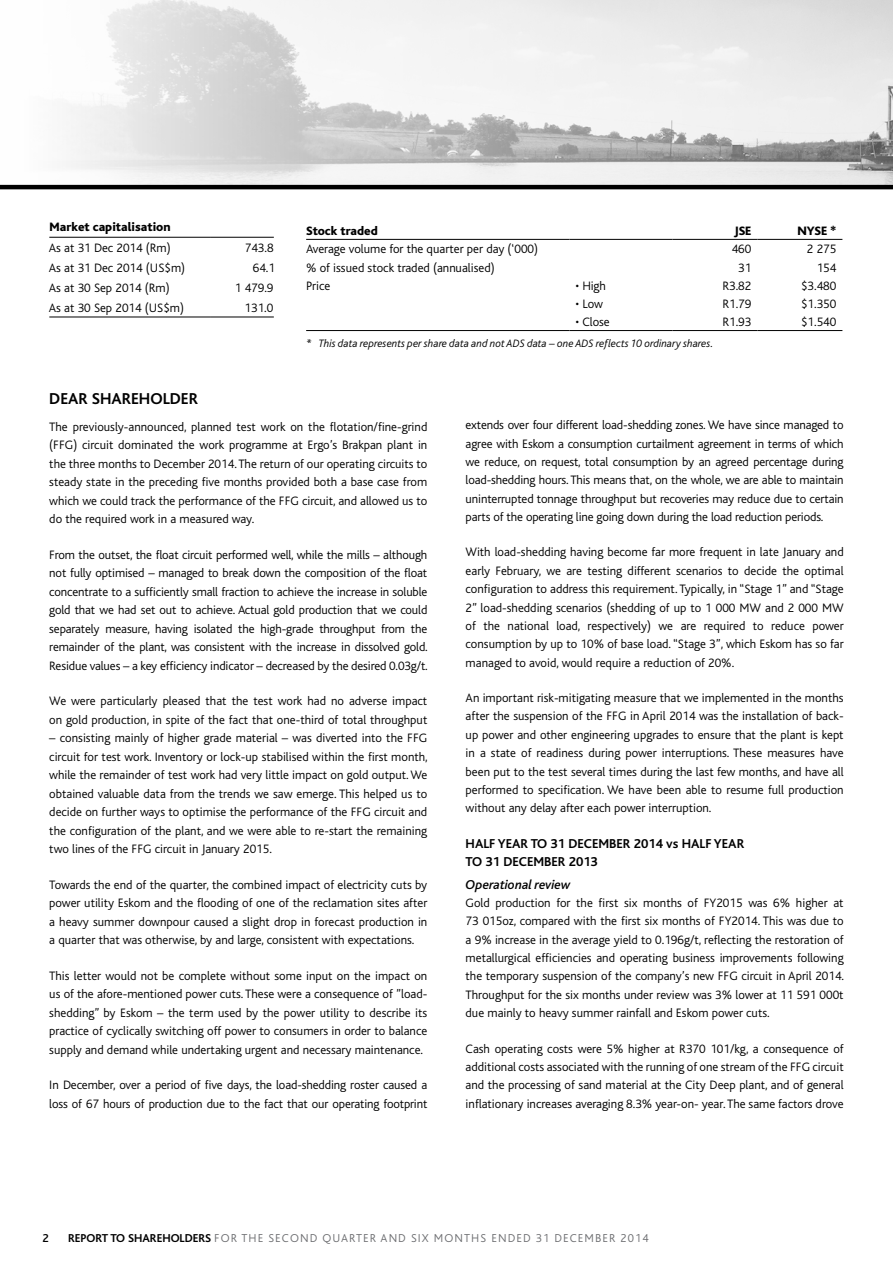
<style>
.page{position:relative;width:893px;height:1263px;background:#fff}
.page>*{position:absolute;margin:0;border:0;box-sizing:border-box;transform-origin:0 0}
.t1{font:700 16.5px "Bliss";color:#000}
.t2{font:700 13.5px/18.3px "Bliss";color:#000}
.t3{font:italic 500 13.5px "Bliss";color:#000}
.t4{font:300 12.75px/18.5px "Bliss";color:#000;text-align:justify}
.t5{font:800 12.75px "Bliss";color:#000}
.t6{font:300 12px "Bliss";letter-spacing:.09em;color:#6d6e71}
.t7{font:500 12px "Bliss";color:#000}
.t8{font:italic 300 11.25px "Bliss";color:#000}
.s1{font-weight:700;color:#000}
</style>
<div class="page">
<img style="left:0;top:0;width:893px;height:185px">
<hr style="left:0;top:185px;width:893px;height:4px;background:#000">
<hr style="left:49px;top:237px;width:161px;height:1px;background:#000">
<hr style="left:210px;top:237px;width:64px;height:1px;background:#000">
<hr style="left:49px;top:317px;width:161px;height:1px;background:#000">
<hr style="left:210px;top:317px;width:64px;height:1px;background:#000">
<hr style="left:306px;top:239px;width:263px;height:1px;background:#000">
<hr style="left:569px;top:239px;width:103px;height:1px;background:#000">
<hr style="left:672px;top:239px;width:85px;height:1px;background:#000">
<hr style="left:757px;top:239px;width:85px;height:1px;background:#000">
<hr style="left:306px;top:330px;width:263px;height:1px;background:#000">
<hr style="left:569px;top:330px;width:103px;height:1px;background:#000">
<hr style="left:672px;top:330px;width:85px;height:1px;background:#000">
<hr style="left:757px;top:330px;width:85px;height:1px;background:#000">
<p class="t5" style="left:50px;top:220px;width:123px">Market capitalisation</p>
<p class="t4" style="left:49px;top:239px;width:123px">As at 31 Dec 2014 (Rm)</p>
<p class="t4" style="left:245px;top:239px;width:30px">743.8</p>
<p class="t4" style="left:49px;top:259px;width:138px">As at 31 Dec 2014 (US$m)</p>
<p class="t4" style="left:253px;top:259px;width:24px">64.1</p>
<p class="t4" style="left:49px;top:279px;width:122px">As at 30 Sep 2014 (Rm)</p>
<p class="t4" style="left:235px;top:279px;width:40px">1 479.9</p>
<p class="t4" style="left:49px;top:299px;width:137px">As at 30 Sep 2014 (US$m)</p>
<p class="t4" style="left:245px;top:299px;width:30px">131.0</p>
<p class="t5" style="left:306px;top:224px;width:73px">Stock traded</p>
<p class="t5" style="left:734px;top:224px;width:19px">JSE</p>
<p class="t5" style="left:797px;top:224px;width:40px">NYSE *</p>
<p class="t4" style="left:306px;top:240px;width:233px">Average volume for the quarter per day (‘000)</p>
<p class="t4" style="left:732px;top:240px;width:21px">460</p>
<p class="t4" style="left:807px;top:240px;width:31px">2 275</p>
<p class="t4" style="left:306px;top:258px;width:190px">% of issued stock traded (annualised)</p>
<p class="t4" style="left:738px;top:258px;width:15px">31</p>
<p class="t4" style="left:817px;top:258px;width:21px">154</p>
<p class="t4" style="left:306px;top:277px;width:26px">Price</p>
<p class="t4" style="left:575px;top:277px;width:32px">• High</p>
<p class="t4" style="left:722px;top:277px;width:30px">R3.82</p>
<p class="t4" style="left:801px;top:277px;width:37px">$3.480</p>
<p class="t4" style="left:575px;top:295px;width:29px">• Low</p>
<p class="t4" style="left:722px;top:295px;width:30px">R1.79</p>
<p class="t4" style="left:801px;top:295px;width:37px">$1.350</p>
<p class="t4" style="left:575px;top:313px;width:36px">• Close</p>
<p class="t4" style="left:722px;top:313px;width:30px">R1.93</p>
<p class="t4" style="left:801px;top:313px;width:37px">$1.540</p>
<p class="t8" style="left:306px;top:337px;width:409px">* This data represents per share data and not ADS data – one ADS reflects 10 ordinary shares.</p>
<p class="t1" style="left:49px;top:390px;width:150px">DEAR SHAREHOLDER</p>
<p class="t4" style="left:49px;top:418px;width:380px">The previously-announced, planned test work on the flotation/fine-grind (FFG) circuit dominated the work programme at Ergo’s Brakpan plant in the three months to December 2014. The return of our operating circuits to steady state in the preceding five months provided both a base case from which we could track the performance of the FFG circuit, and allowed us to do the required work in a measured way.</p>
<p class="t4" style="left:49px;top:546px;width:380px">From the outset, the float circuit performed well, while the mills – although not fully optimised – managed to break down the composition of the float concentrate to a sufficiently small fraction to achieve the increase in soluble gold that we had set out to achieve. Actual gold production that we could separately measure, having isolated the high-grade throughput from the remainder of the plant, was consistent with the increase in dissolved gold.<br>Residue values – a key efficiency indicator – decreased by the desired 0.03g/t.</p>
<p class="t4" style="left:49px;top:692px;width:379px">We were particularly pleased that the test work had no adverse impact on gold production, in spite of the fact that one-third of total throughput</p>
<p class="t4" style="left:49px;top:729px;width:380px">– consisting mainly of higher grade material – was diverted into the FFG circuit for test work. Inventory or lock-up stabilised within the first month, while the remainder of test work had very little impact on gold output. We obtained valuable data from the trends we saw emerge. This helped us to decide on further ways to optimise the performance of the FFG circuit and the configuration of the plant, and we were able to re-start the remaining two lines of the FFG circuit in January 2015.</p>
<p class="t4" style="left:49px;top:876px;width:380px">Towards the end of the quarter, the combined impact of electricity cuts by power utility Eskom and the flooding of one of the reclamation sites after a heavy summer downpour caused a slight drop in forecast production in a quarter that was otherwise, by and large, consistent with expectations.</p>
<p class="t4" style="left:49px;top:967px;width:380px">This letter would not be complete without some input on the impact on us of the afore-mentioned power cuts. These were a consequence of ”load&shy;shedding” by Eskom – the term used by the power utility to describe its practice of cyclically switching off power to consumers in order to balance supply and demand while undertaking urgent and necessary maintenance.</p>
<p class="t4" style="left:49px;top:1076px;width:380px">In December, over a period of five days, the load-shedding roster caused a loss of 67 hours of production due to the fact that our operating footprint</p>
<p class="t4" style="left:466px;top:416px;width:380px">extends over four different load-shedding zones. We have since managed to agree with Eskom a consumption curtailment agreement in terms of which we reduce, on request, total consumption by an agreed percentage during load-shedding hours. This means that, on the whole, we are able to maintain uninterrupted tonnage throughput but recoveries may reduce due to certain parts of the operating line going down during the load reduction periods.</p>
<p class="t4" style="left:466px;top:543px;width:380px">With load-shedding having become far more frequent in late January and early February, we are testing different scenarios to decide the optimal configuration to address this requirement. Typically, in “Stage 1” and “Stage 2” load-shedding scenarios (shedding of up to 1 000 MW and 2 000 MW of the national load, respectively) we are required to reduce power consumption by up to 10% of base load. “Stage 3”, which Eskom has so far managed to avoid, would require a reduction of 20%.</p>
<p class="t4" style="left:466px;top:689px;width:380px">An important risk-mitigating measure that we implemented in the months after the suspension of the FFG in April 2014 was the installation of back&shy;up power and other engineering upgrades to ensure that the plant is kept in a state of readiness during power interruptions. These measures have been put to the test several times during the last few months, and have all performed to specification. We have been able to resume full production without any delay after each power interruption.</p>
<p class="t2" style="left:466px;top:834px;width:280px">HALF YEAR TO 31 DECEMBER 2014 vs HALF YEAR<br>TO 31 DECEMBER 2013</p>
<p class="t3" style="left:466px;top:877px;width:106px">Operational review</p>
<p class="t4" style="left:466px;top:894px;width:380px">Gold production for the first six months of FY2015 was 6% higher at 73 015oz, compared with the first six months of FY2014. This was due to a 9% increase in the average yield to 0.196g/t, reflecting the restoration of metallurgical efficiencies and operating business improvements following the temporary suspension of the company’s new FFG circuit in April 2014.<br>Throughput for the six months under review was 3% lower at 11 591 000t due mainly to heavy summer rainfall and Eskom power cuts.</p>
<p class="t4" style="left:466px;top:1039px;width:380px">Cash operating costs were 5% higher at R370 101/kg, a consequence of additional costs associated with the running of one stream of the FFG circuit and the processing of sand material at the City Deep plant, and of general inflationary increases averaging 8.3% year-on- year. The same factors drove</p>
<p class="t7" style="left:43px;top:1232px;width:8px">2</p>
<p class="t6" style="left:68px;top:1232px;width:582px"><span class="s1">REPORT TO SHAREHOLDERS</span> FOR THE SECOND QUARTER AND SIX MONTHS ENDED 31 DECEMBER 2014</p>
</div>
